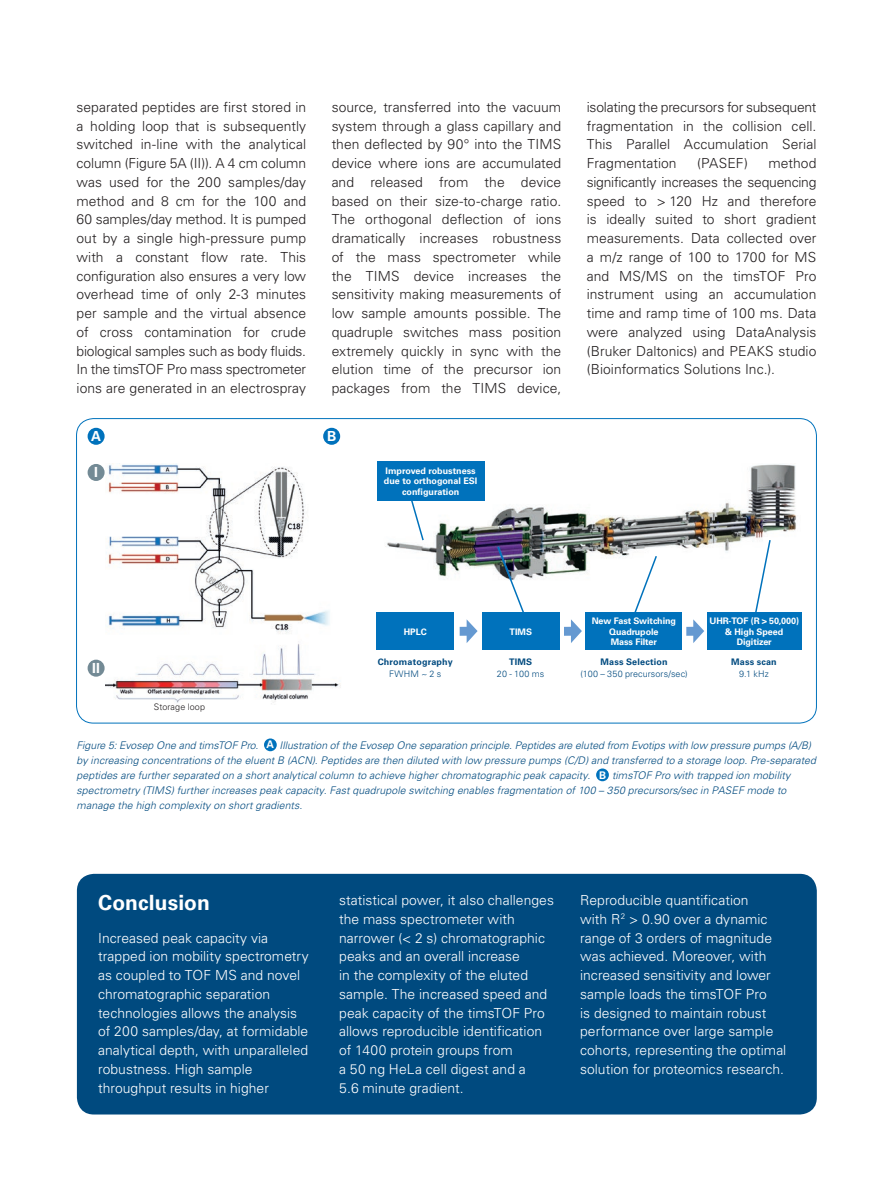
<style>
.page{position:relative;width:893px;height:1187px;background:#fff}
.page>*{position:absolute;margin:0;border:0;box-sizing:border-box;transform-origin:0 0}
.t1{font:700 21px "Univers LT Std";letter-spacing:.005em;color:#fff}
.application_body{font:300 13.8px/18.8px "Univers LT Std";letter-spacing:.005em;color:#231f20;text-align:justify}
.application_body-2{font:300 13.8px/18.8px "Univers LT Std";letter-spacing:.005em;color:#fff}
.application_body-3{font:700 13.8px "Univers LT Std";color:#fff}
.AN_Figure_legend{font:italic 300 10.5px/15px "Univers LT Std";letter-spacing:.01em;color:#004a7f}
.application_body-4{font:700 10.5px "Univers LT Std";color:#fff}
.t2{font:700 9px/10.5px "Univers LT Std";letter-spacing:-.01em;color:#fff;text-align:center}
.AN_Figure_legend-2{font:300 9px "Univers LT Std";letter-spacing:.01em;color:#004a7f}
.AN_Figure_legend-3{font:700 9px "Univers LT Std";letter-spacing:.02em;color:#004a7f}
.AN_Figure_legend-4{font:300 9px "Univers LT Std";letter-spacing:.01em;color:#231f20}
</style>
<div class="page">
<div style="left:77px;top:873px;width:740px;height:241px;background:#004a7f;border-radius:17px"></div>
<div style="left:264px;top:738px;width:13px;height:13px;background:#0072bc;border-radius:50%"></div>
<div style="left:596px;top:768px;width:13px;height:13px;background:#0072bc;border-radius:50%"></div>
<img style="left:105px;top:463px;width:697px;height:241px">
<div style="left:88px;top:428px;width:17px;height:17px;background:#0072bc;border-radius:50%"></div>
<div style="left:323px;top:428px;width:17px;height:17px;background:#0072bc;border-radius:50%"></div>
<div style="left:88px;top:464px;width:17px;height:17px;background:#738a95;border-radius:50%"></div>
<div style="left:88px;top:659px;width:17px;height:17px;background:#738a95;border-radius:50%"></div>
<div style="left:377px;top:461px;width:108px;height:39px;background:#0072bc"></div>
<div style="left:377px;top:612px;width:77px;height:38px;background:#0072bc"></div>
<div style="left:482px;top:612px;width:77px;height:38px;background:#0072bc"></div>
<div style="left:586px;top:612px;width:96px;height:38px;background:#0072bc"></div>
<div style="left:707px;top:612px;width:94px;height:38px;background:#0072bc"></div>
<svg style="left:409px;top:500px;width:16px;height:42px"></svg>
<svg style="left:754px;top:538px;width:18px;height:74px"></svg>
<svg style="left:633px;top:554px;width:25px;height:58px"></svg>
<svg style="left:496px;top:545px;width:30px;height:67px"></svg>
<svg style="left:564px;top:619px;width:18px;height:24px"></svg>
<svg style="left:460px;top:619px;width:18px;height:24px"></svg>
<svg style="left:686px;top:619px;width:18px;height:24px"></svg>
<p class="application_body" style="left:77px;top:97px;width:231px">separated peptides are first stored in a holding loop that is subsequently switched in-line with the analytical column (Figure 5A (II)). A 4 cm column was used for the 200 samples/day method and 8 cm for the 100 and 60 samples/day method. It is pumped out by a single high-pressure pump with a constant flow rate. This configuration also ensures a very low overhead time of only 2-3 minutes per sample and the virtual absence of cross contamination for crude biological samples such as body fluids.<br>In the timsTOF Pro mass spectrometer ions are generated in an electrospray</p>
<p class="application_body" style="left:332px;top:97px;width:231px">source, transferred into the vacuum system through a glass capillary and then deflected by 90° into the TIMS device where ions are accumulated and released from the device based on their size-to-charge ratio.<br>The orthogonal deflection of ions dramatically increases robustness of the mass spectrometer while the TIMS device increases the sensitivity making measurements of low sample amounts possible. The quadruple switches mass position extremely quickly in sync with the elution time of the precursor ion packages from the TIMS device,</p>
<p class="application_body" style="left:587px;top:97px;width:231px">isolating the precursors for subsequent fragmentation in the collision cell.<br>This Parallel Accumulation Serial Fragmentation</p>
<p class="application_body" style="left:697px;top:154px;width:52px">(PASEF)</p>
<p class="application_body" style="left:587px;top:154px;width:231px;text-indent:182px">method significantly increases the sequencing speed to &gt; 120 Hz and therefore is ideally suited to short gradient measurements. Data collected over a m/z range of 100 to 1700 for MS and MS/MS on the timsTOF Pro instrument using an accumulation time and ramp time of 100 ms. Data were analyzed using DataAnalysis (Bruker Daltonics) and PEAKS studio (Bioinformatics Solutions Inc.).</p>
<p class="application_body-3" style="left:91px;top:428px;width:12px">A</p>
<p class="application_body-3" style="left:327px;top:428px;width:11px">B</p>
<p class="application_body-3" style="left:94px;top:464px;width:5px">I</p>
<p class="t2" style="left:384px;top:465px;width:95px">Improved robustness due to orthogonal ESI configuration</p>
<p class="application_body-3" style="left:92px;top:659px;width:9px">II</p>
<p class="AN_Figure_legend-4" style="left:154px;top:701px;width:53px">Storage loop</p>
<p class="t2" style="left:404px;top:626px;width:25px">HPLC</p>
<p class="t2" style="left:509px;top:626px;width:24px">TIMS</p>
<p class="t2" style="left:592px;top:616px;width:86px">New Fast Switching<br>Quadrupole</p>
<p class="t2" style="left:611px;top:637px;width:47px">Mass Filter</p>
<p class="t2" style="left:709px;top:616px;width:91px">UHR-TOF (R &gt; 50,000) &amp; High Speed<br>Digitizer</p>
<p class="AN_Figure_legend-3" style="left:378px;top:656px;width:76px">Chromatography</p>
<p class="AN_Figure_legend-2" style="left:389px;top:668px;width:54px">FWHM ~ 2 s</p>
<p class="AN_Figure_legend-3" style="left:509px;top:656px;width:25px">TIMS</p>
<p class="AN_Figure_legend-2" style="left:497px;top:668px;width:49px">20 - 100 ms</p>
<p class="AN_Figure_legend-3" style="left:600px;top:656px;width:69px">Mass Selection</p>
<p class="AN_Figure_legend-2" style="left:580px;top:668px;width:109px">(100 – 350 precursors/sec)</p>
<p class="AN_Figure_legend-3" style="left:731px;top:656px;width:47px">Mass scan</p>
<p class="AN_Figure_legend-2" style="left:739px;top:668px;width:31px">9.1 kHz</p>
<p class="AN_Figure_legend" style="left:77px;top:737px;width:183px">Figure 5: Evosep One and timsTOF Pro.</p>
<p class="application_body-4" style="left:267px;top:738px;width:9px">A</p>
<p class="AN_Figure_legend" style="left:77px;top:737px;width:741px;text-indent:203px">Illustration of the Evosep One separation principle. Peptides are eluted from Evotips with low pressure pumps (A/B) by increasing concentrations of the eluent B (ACN). Peptides are then diluted with low pressure pumps (C/D) and transferred to a storage loop. Pre-separated peptides are further separated on a short analytical column to achieve higher chromatographic peak capacity.</p>
<p class="application_body-4" style="left:599px;top:768px;width:9px">B</p>
<p class="AN_Figure_legend" style="left:77px;top:767px;width:715px;text-indent:535px">timsTOF Pro with trapped ion mobility spectrometry (TIMS) further increases peak capacity. Fast quadrupole switching enables fragmentation of 100 – 350 precursors/sec in PASEF mode to manage the high complexity on short gradients.</p>
<p class="t1" style="left:98px;top:890px;width:113px">Conclusion</p>
<p class="application_body-2" style="left:98px;top:928px;width:212px">Increased peak capacity via trapped ion mobility spectrometry as coupled to TOF MS and novel chromatographic separation technologies allows the analysis of 200 samples/day, at formidable analytical depth, with unparalleled robustness. High sample throughput results in higher</p>
<p class="application_body-2" style="left:339px;top:890px;width:216px">statistical power, it also challenges the mass spectrometer with narrower (&lt; 2 s) chromatographic peaks and an overall increase<br>in the complexity of the eluted sample. The increased speed and peak capacity of the timsTOF Pro allows reproducible identification of 1400 protein groups from<br>a 50 ng HeLa cell digest and a<br>5.6 minute gradient.</p>
<p class="application_body-2" style="left:580px;top:890px;width:208px">Reproducible quantification<br>with R<sup>2</sup> &gt; 0.90 over a dynamic range of 3 orders of magnitude was achieved. Moreover, with increased sensitivity and lower sample loads the timsTOF Pro<br>is designed to maintain robust performance over large sample cohorts, representing the optimal solution for proteomics research.</p>
</div>
